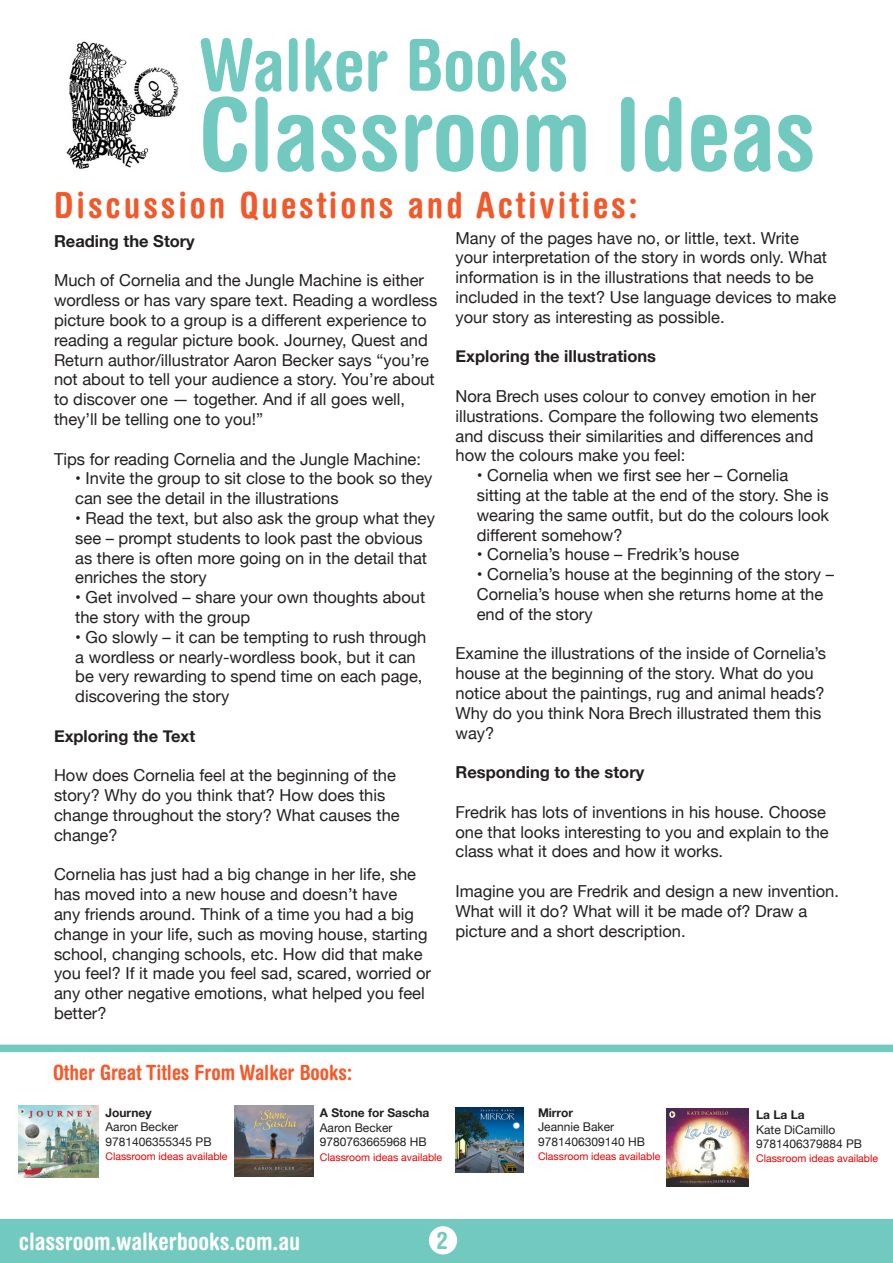
<style>
.page{position:relative;width:893px;height:1263px;background:#fff}
.page>*{position:absolute;margin:0;border:0;box-sizing:border-box;transform-origin:0 0}
.t1{font:700 condensed 100.5px "Helvetica Rounded";color:#72c9bf}
.t2{font:700 condensed 72px "Helvetica Rounded";color:#72c9bf}
.t3{font:700 condensed 36px "Helvetica Rounded";letter-spacing:.08em;color:#f1592a}
.t4{font:700 condensed 24px "Helvetica Rounded";color:#fffffd}
.t5{font:700 condensed 24px "Helvetica Rounded";color:#72c9bf}
.t6{font:700 condensed 21px "Helvetica Rounded";color:#f6592b}
.t7{font:16.5px/19.8px "Helvetica Neue";color:#231f20}
.t8{font:700 16.5px "Helvetica Neue";color:#231f20}
.t9{font:12px "Helvetica Neue";color:#231f20}
.t10{font:700 12px/14.4px "Helvetica Neue";color:#231f20}
.t11{font:10.5px "Helvetica Neue";color:#eb0000}
.s1{font-weight:400}
</style>
<div class="page">
<div style="left:0;top:1219px;width:893px;height:44px;background:#72c9bf"></div>
<img style="left:66px;top:41px;width:113px;height:128px">
<div style="left:429px;top:1226px;width:28px;height:28px;background:#fff;border-radius:50%"></div>
<div style="left:0;top:1044px;width:893px;height:8px;background:#72c9bf"></div>
<img style="left:19px;top:1105px;width:80px;height:73px">
<img style="left:666px;top:1108px;width:82px;height:79px">
<img style="left:456px;top:1107px;width:68px;height:65px">
<img style="left:234px;top:1106px;width:79px;height:70px">
<h2 class="t2" style="left:199px;top:21px;width:371px">Walker Books</h2>
<h1 class="t1" style="left:199px;top:74px;width:618px">Classroom Ideas</h1>
<p class="t3" style="left:54px;top:183px;width:585px">Discussion Questions and Activities:</p>
<p class="t8" style="left:54px;top:228px;width:142px">Reading the Story</p>
<p class="t7" style="left:54px;top:272px;width:385px">Much of Cornelia and the Jungle Machine is either wordless or has vary spare text. Reading a wordless picture book to a group is a different experience to reading a regular picture book. Journey, Quest and Return author/illustrator Aaron Becker says “you’re not about to tell your audience a story. You’re about to discover one — together. And if all goes well, they’ll be telling one to you!”</p>
<p class="t7" style="left:54px;top:450px;width:369px">Tips for reading Cornelia and the Jungle Machine:</p>
<p class="t7" style="left:75px;top:470px;width:359px">• Invite the group to sit close to the book so they can see the detail in the illustrations</p>
<p class="t7" style="left:75px;top:509px;width:361px">• Read the text, but also ask the group what they see – prompt students to look past the obvious as there is often more going on in the detail that enriches the story</p>
<p class="t7" style="left:75px;top:588px;width:351px">• Get involved – share your own thoughts about the story with the group</p>
<p class="t7" style="left:75px;top:628px;width:353px">• Go slowly – it can be tempting to rush through a wordless or nearly-wordless book, but it can be very rewarding to spend time on each page, discovering the story</p>
<p class="t8" style="left:54px;top:723px;width:143px">Exploring the Text</p>
<p class="t7" style="left:54px;top:767px;width:347px">How does Cornelia feel at the beginning of the story? Why do you think that? How does this change throughout the story? What causes the change?</p>
<p class="t7" style="left:54px;top:866px;width:379px">Cornelia has just had a big change in her life, she has moved into a new house and doesn’t have<br>any friends around. Think of a time you had a big change in your life, such as moving house, starting school, changing schools, etc. How did that make you feel? If it made you feel sad, scared, worried or any other negative emotions, what helped you feel better?</p>
<p class="t7" style="left:455px;top:229px;width:382px">Many of the pages have no, or little, text. Write<br>your interpretation of the story in words only. What information is in the illustrations that needs to be included in the text? Use language devices to make your story as interesting as possible.</p>
<p class="t8" style="left:455px;top:343px;width:202px">Exploring the illustrations</p>
<p class="t7" style="left:455px;top:387px;width:364px">Nora Brech uses colour to convey emotion in her illustrations. Compare the following two elements and discuss their similarities and differences and how the colours make you feel:</p>
<p class="t7" style="left:477px;top:466px;width:354px">• Cornelia when we first see her – Cornelia sitting at the table at the end of the story. She is wearing the same outfit, but do the colours look different somehow?</p>
<p class="t7" style="left:477px;top:545px;width:264px">• Cornelia’s house – Fredrik’s house</p>
<p class="t7" style="left:477px;top:565px;width:359px">• Cornelia’s house at the beginning of the story –<br>Cornelia’s house when she returns home at the end of the story</p>
<p class="t7" style="left:455px;top:644px;width:372px">Examine the illustrations of the inside of Cornelia’s house at the beginning of the story. What do you notice about the paintings, rug and animal heads?<br>Why do you think Nora Brech illustrated them this way?</p>
<p class="t8" style="left:455px;top:759px;width:190px">Responding to the story</p>
<p class="t7" style="left:455px;top:803px;width:375px">Fredrik has lots of inventions in his house. Choose one that looks interesting to you and explain to the class what it does and how it works.</p>
<p class="t7" style="left:455px;top:882px;width:385px">Imagine you are Fredrik and design a new invention.<br>What will it do? What will it be made of? Draw a picture and a short description.</p>
<p class="t6" style="left:53px;top:1060px;width:301px">Other Great Titles From Walker Books:</p>
<p class="t10" style="left:106px;top:1106px;width:48px">Journey</p>
<p class="t9" style="left:106px;top:1118px;width:74px">Aaron Becker</p>
<p class="t9" style="left:106px;top:1133px;width:108px">9781406355345 PB</p>
<p class="t11" style="left:106px;top:1149px;width:124px">Classroom ideas available</p>
<p class="t10" style="left:320px;top:1106px;width:111px">A Stone for Sascha<br><span class="s1">Aaron Becker</span></p>
<p class="t9" style="left:320px;top:1133px;width:108px">9780763665968 HB</p>
<p class="t11" style="left:320px;top:1149px;width:124px">Classroom ideas available</p>
<p class="t10" style="left:538px;top:1106px;width:37px">Mirror</p>
<p class="t9" style="left:538px;top:1118px;width:78px">Jeannie Baker</p>
<p class="t9" style="left:538px;top:1133px;width:108px">9781406309140 HB</p>
<p class="t11" style="left:538px;top:1149px;width:124px">Classroom ideas available</p>
<p class="t10" style="left:756px;top:1108px;width:50px">La La La</p>
<p class="t9" style="left:756px;top:1120px;width:81px">Kate DiCamillo</p>
<p class="t9" style="left:756px;top:1135px;width:108px">9781406379884 PB</p>
<p class="t11" style="left:756px;top:1151px;width:124px">Classroom ideas available</p>
<h3 class="t4" style="left:19px;top:1226px;width:283px">classroom.walkerbooks.com.au</h3>
<p class="t5" style="left:437px;top:1225px;width:13px">2</p>
</div>
